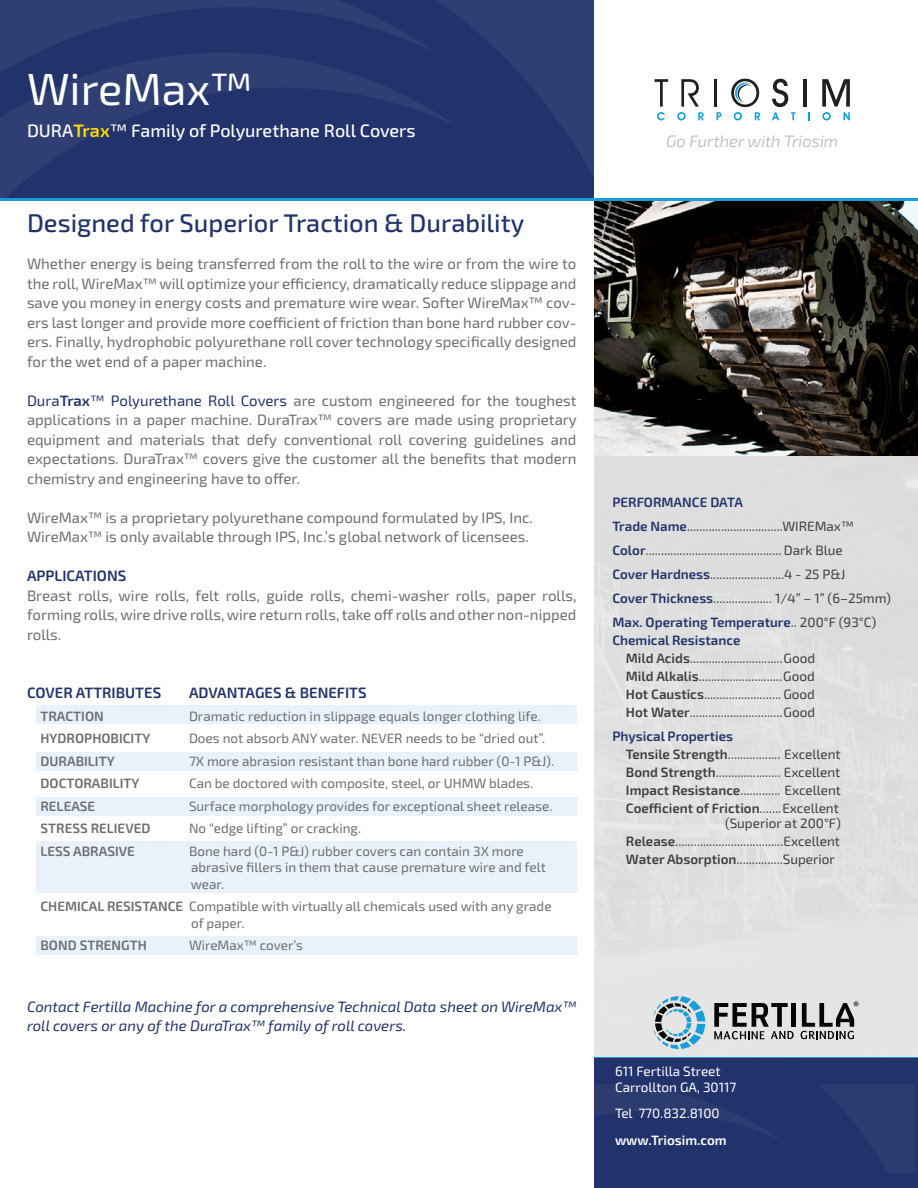
<style>
.page{position:relative;width:918px;height:1188px;background:#fff}
.page>*{position:absolute;margin:0;border:0;box-sizing:border-box;transform-origin:0 0}
.t1{font:45px "Exo 2";color:#fff}
.t2{font:500 25.5px "Exo 2";color:#22336b}
.t3{font:500 18px "Exo 2";color:#fff}
.t4{font:italic 300 16.5px "Exo 2";color:#b2b3b7}
.t5{font:15px/19.5px "Exo 2";color:#6c6d70;text-align:justify}
.t6{font:italic 15px/19.5px "Exo 2";color:#22336b}
.t7{font:600 15px "Exo 2";color:#22336b}
.t8{font:13.5px "Exo 2";color:#3e3e3f}
.t9{font:13.5px "Exo 2";color:#6c6d70}
.t10{font:600 13.5px "Exo 2";color:#6c6d70}
.t11{font:600 13.5px "Exo 2";color:#22336b}
.t12{font:13.5px "Exo 2";color:#fff}
.t13{font:600 13.5px "Exo 2";color:#3e3e3f}
.t14{font:600 13.5px "Exo 2";color:#fff}
.s1{font-weight:600;color:#ffdc01}
.s2{color:#22336b}
.s3{font-weight:600;color:#22336b}
.s4{font-weight:600}
.s5{font-weight:400;color:#3e3e3f}
.s6{font-weight:400}
</style>
<div class="page">
<div style="left:595px;top:456px;width:323px;height:601px;background:#dfdfdf"></div>
<div style="left:36px;top:705px;width:540px;height:19px;background:#e9f2fa"></div>
<div style="left:36px;top:753px;width:540px;height:18px;background:#e9f2fa"></div>
<div style="left:36px;top:797px;width:540px;height:18px;background:#e9f2fa"></div>
<div style="left:36px;top:937px;width:541px;height:18px;background:#e9f2fa"></div>
<div style="left:36px;top:841px;width:540px;height:52px;background:#e9f2fa"></div>
<div style="left:595px;top:1057px;width:323px;height:131px;background:#22336b"></div>
<svg style="left:435px;top:0;width:160px;height:203px;background:#2b3b70"></svg>
<svg style="left:0;top:0;width:435px;height:53px;background:#26376d"></svg>
<svg style="left:0;top:53px;width:459px;height:150px;background:#28396f"></svg>
<img style="left:595px;top:201px;width:323px;height:255px">
<hr style="left:714px;top:79px;width:3px;height:28px;background:#231f20">
<hr style="left:803px;top:79px;width:4px;height:28px;background:#231f20">
<svg style="left:655px;top:79px;width:13px;height:41px"></svg>
<svg style="left:677px;top:79px;width:27px;height:41px"></svg>
<svg style="left:717px;top:112px;width:4px;height:8px"></svg>
<svg style="left:772px;top:79px;width:24px;height:41px"></svg>
<svg style="left:808px;top:112px;width:2px;height:8px"></svg>
<svg style="left:822px;top:79px;width:28px;height:41px"></svg>
<svg style="left:731px;top:79px;width:29px;height:41px"></svg>
<hr style="left:0;top:198px;width:918px;height:3px;background:#179dd9">
<hr style="left:595px;top:1057px;width:323px;height:1px;background:#179dd9">
<svg style="left:654px;top:996px;width:51px;height:53px;background:#9cbcca"></svg>
<svg style="left:714px;top:1003px;width:80px;height:36px;background:#8f8f8f"></svg>
<div style="left:791px;top:1003px;width:5px;height:24px;background:#050504"></div>
<svg style="left:801px;top:1001px;width:58px;height:38px;background:#9b9b9a"></svg>
<p class="t1" style="left:27px;top:58px;width:227px">WireMax™</p>
<p class="t3" style="left:27px;top:118px;width:390px">DURA<span class="s1">Trax</span>™ Family of Polyurethane Roll Covers</p>
<p class="t2" style="left:27px;top:205px;width:499px">Designed for Superior Traction &amp; Durability</p>
<p class="t5" style="left:27px;top:254px;width:551px">Whether energy is being transferred from the roll to the wire or from the wire to the roll, WireMax™ will optimize your efficiency, dramatically reduce slippage and save you money in energy costs and premature wire wear. Softer WireMax™ cov&shy;ers last longer and provide more coefficient of friction than bone hard rubber cov&shy;ers. Finally, hydrophobic polyurethane roll cover technology specifically designed for the wet end of a paper machine.</p>
<p class="t5" style="left:27px;top:390px;width:551px"><span class="s2">Dura</span><span class="s3">Trax</span><span class="s2">™ Polyurethane Roll Covers</span> are custom engineered for the toughest applications in a paper machine. DuraTrax™ covers are made using proprietary equipment and materials that defy conventional roll covering guidelines and expectations. DuraTrax™ covers give the customer all the benefits that modern chemistry and engineering have to offer.</p>
<p class="t5" style="left:27px;top:507px;width:507px">WireMax™ is a proprietary polyurethane compound formulated by IPS, Inc.</p>
<p class="t5" style="left:27px;top:527px;width:503px">WireMax™ is only available through IPS, Inc.’s global network of licensees.</p>
<p class="t7" style="left:27px;top:565px;width:101px">APPLICATIONS</p>
<p class="t5" style="left:27px;top:585px;width:551px">Breast rolls, wire rolls, felt rolls, guide rolls, chemi-washer rolls, paper rolls, forming rolls, wire drive rolls, wire return rolls, take off rolls and other non-nipped rolls.</p>
<p class="t7" style="left:27px;top:682px;width:136px">COVER ATTRIBUTES</p>
<p class="t7" style="left:189px;top:682px;width:179px">ADVANTAGES &amp; BENEFITS</p>
<p class="t10" style="left:40px;top:706px;width:65px">TRACTION</p>
<p class="t9" style="left:189px;top:707px;width:353px">Dramatic reduction in slippage equals longer clothing life.</p>
<p class="t10" style="left:40px;top:729px;width:111px">HYDROPHOBICITY</p>
<p class="t9" style="left:189px;top:729px;width:358px">Does not absorb ANY water. NEVER needs to be “dried out”.</p>
<p class="t10" style="left:40px;top:751px;width:76px">DURABILITY</p>
<p class="t9" style="left:189px;top:752px;width:367px">7X more abrasion resistant than bone hard rubber (0-1 P&amp;J).</p>
<p class="t10" style="left:40px;top:774px;width:101px">DOCTORABILITY</p>
<p class="t9" style="left:189px;top:774px;width:346px">Can be doctored with composite, steel, or UHMW blades.</p>
<p class="t10" style="left:40px;top:796px;width:56px">RELEASE</p>
<p class="t9" style="left:189px;top:797px;width:365px">Surface morphology provides for exceptional sheet release.</p>
<p class="t10" style="left:40px;top:819px;width:111px">STRESS RELIEVED</p>
<p class="t9" style="left:189px;top:819px;width:174px">No “edge lifting” or cracking.</p>
<p class="t10" style="left:40px;top:841px;width:96px">LESS ABRASIVE</p>
<p class="t9" style="left:189px;top:842px;width:336px">Bone hard (0-1 P&amp;J) rubber covers can contain 3X more</p>
<p class="t9" style="left:191px;top:858px;width:356px">abrasive fillers in them that cause premature wire and felt</p>
<p class="t9" style="left:191px;top:875px;width:35px">wear.</p>
<p class="t9" style="left:40px;top:897px;width:513px"><span class="s4">CHEMICAL RESISTANCE</span> Compatible with virtually all chemicals used with any grade</p>
<p class="t9" style="left:191px;top:914px;width:55px">of paper.</p>
<p class="t10" style="left:40px;top:936px;width:108px">BOND STRENGTH</p>
<p class="t9" style="left:189px;top:936px;width:116px">WireMax™ cover’s</p>
<p class="t6" style="left:27px;top:996px;width:551px">Contact Fertilla Machine for a comprehensive Technical Data sheet on WireMax™ roll covers or any of the DuraTrax™ family of roll covers.</p>
<p class="t4" style="left:666px;top:130px;width:174px">Go Further with Triosim</p>
<p class="t11" style="left:612px;top:493px;width:132px">PERFORMANCE DATA</p>
<p class="t8" style="left:612px;top:517px;width:243px"><span class="s3">Trade Name</span>...............................WIREMax™</p>
<p class="t8" style="left:612px;top:541px;width:232px"><span class="s3">Color</span>............................................ Dark Blue</p>
<p class="t8" style="left:612px;top:565px;width:235px"><span class="s3">Cover Hardness</span>........................4 - 25 P&amp;J</p>
<p class="t8" style="left:612px;top:589px;width:280px"><span class="s3">Cover Thickness</span>................... 1/4” – 1” (6–25mm)</p>
<p class="t11" style="left:612px;top:613px;width:265px">Max. Operating Temperature<span class="s5">.. 200°F (93°C)</span></p>
<p class="t11" style="left:612px;top:631px;width:129px">Chemical Resistance</p>
<p class="t8" style="left:626px;top:649px;width:191px"><span class="s4">Mild Acids</span>.............................. Good</p>
<p class="t8" style="left:626px;top:667px;width:190px"><span class="s4">Mild Alkalis</span>...........................Good</p>
<p class="t8" style="left:626px;top:685px;width:191px"><span class="s4">Hot Caustics</span>......................... Good</p>
<p class="t8" style="left:626px;top:703px;width:191px"><span class="s4">Hot Water</span>.............................. Good</p>
<p class="t11" style="left:612px;top:727px;width:122px">Physical Properties</p>
<p class="t8" style="left:626px;top:745px;width:216px"><span class="s4">Tensile Strength</span>................. Excellent</p>
<p class="t8" style="left:626px;top:763px;width:216px"><span class="s4">Bond Strength</span>..................... Excellent</p>
<p class="t8" style="left:626px;top:781px;width:217px"><span class="s4">Impact Resistance</span>............. Excellent</p>
<p class="t13" style="left:626px;top:799px;width:215px">Coefficient of Friction<span class="s6">....... Excellent</span></p>
<p class="t8" style="left:725px;top:814px;width:117px">(Superior at 200°F)</p>
<p class="t8" style="left:626px;top:832px;width:216px"><span class="s4">Release</span>...................................Excellent</p>
<p class="t8" style="left:626px;top:850px;width:211px"><span class="s4">Water Absorption</span>...............Superior</p>
<p class="t12" style="left:615px;top:1062px;width:107px">611 Fertilla Street</p>
<p class="t12" style="left:615px;top:1078px;width:123px">Carrollton GA, 30117</p>
<p class="t12" style="left:615px;top:1103px;width:106px">Tel 770.832.8100</p>
<p class="t14" style="left:615px;top:1130px;width:113px">www.Triosim.com</p>
</div>
